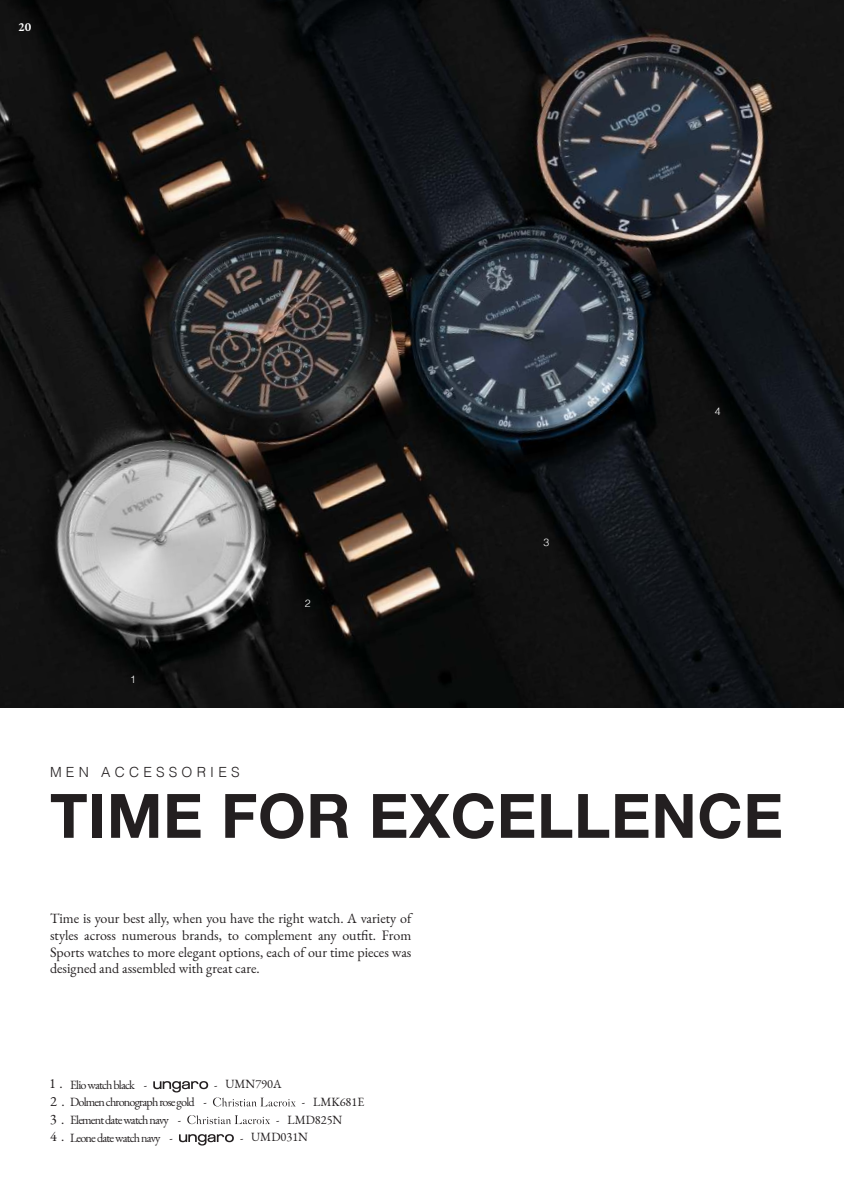
<style>
.page{position:relative;width:844px;height:1191px;background:#fff}
.page>*{position:absolute;margin:0;border:0;box-sizing:border-box;transform-origin:0 0}
.t1{font:700 61.25px "Helvetica Neue";letter-spacing:.01em;color:#231f20}
.t2{font:14px/16.8px "EB Garamond";color:#231f20;text-align:justify}
.t3{font:300 14px "Helvetica";letter-spacing:.3em;color:#231f20}
.t4{font:12.25px "EB Garamond";letter-spacing:-.07em;color:#231f20}
.t5{font:12.25px "EB Garamond";color:#231f20}
.t6{font:700 12.25px "EB Garamond";color:#fff}
.t7{font:300 10.5px "Helvetica";color:#fff}
.s1{font-size:14px}
</style>
<div class="page">
<img style="left:0;top:0;width:843px;height:707px">
<svg style="left:179px;top:1134px;width:55px;height:11px"></svg>
<svg style="left:153px;top:1081px;width:143px;height:25px"></svg>
<svg style="left:187px;top:1115px;width:83px;height:9px"></svg>
<p class="t6" style="left:18px;top:20px;width:15px">20</p>
<p class="t7" style="left:130px;top:673px;width:7px">1</p>
<p class="t3" style="left:50px;top:764px;width:191px">MEN ACCESSORIES</p>
<p class="t7" style="left:305px;top:597px;width:7px">2</p>
<p class="t7" style="left:543px;top:536px;width:7px">3</p>
<p class="t7" style="left:714px;top:406px;width:7px">4</p>
<h1 class="t1" style="left:50px;top:781px;width:734px">TIME FOR EXCELLENCE</h1>
<p class="t2" style="left:50px;top:910px;width:363px">Time is your best ally, when you have the right watch. A variety of styles across numerous brands, to complement any outfit. From Sports watches to more elegant options, each of our time pieces was designed and assembled with great care.</p>
<p class="t4" style="left:50px;top:1080px;width:98px"><span class="s1">1 .</span> Elio watch black -</p>
<p class="t5" style="left:214px;top:1079px;width:69px">- UMN790A</p>
<p class="t4" style="left:50px;top:1097px;width:158px"><span class="s1">2 .</span> Dolmen chronograph rose gold -</p>
<p class="t5" style="left:302px;top:1097px;width:64px">- LMK681E</p>
<p class="t4" style="left:50px;top:1115px;width:132px"><span class="s1">3 .</span> Element date watch navy -</p>
<p class="t5" style="left:276px;top:1115px;width:68px">- LMD825N</p>
<p class="t4" style="left:50px;top:1133px;width:124px"><span class="s1">4 .</span> Leone date watch navy -</p>
<p class="t5" style="left:240px;top:1132px;width:69px">- UMD031N</p>
</div>
